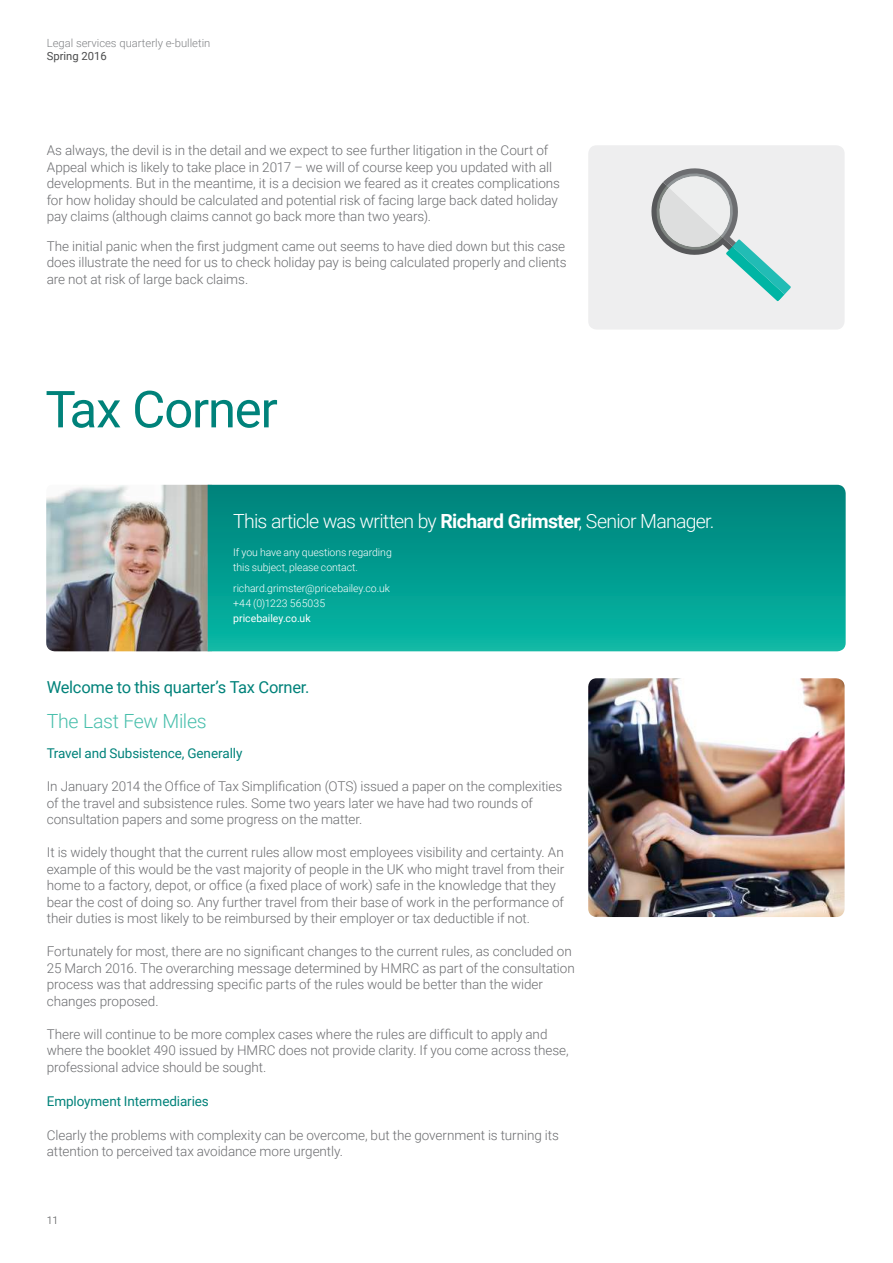
<style>
.page{position:relative;width:893px;height:1263px;background:#fff}
.page>*{position:absolute;margin:0;border:0;box-sizing:border-box;transform-origin:0 0}
.t1{font:51px "Roboto";letter-spacing:-.025em;color:#00827a}
.t2{font:300 19.5px "Roboto";letter-spacing:-.04em;color:#fff}
.t3{font:300 19.5px "Roboto";letter-spacing:-.02em;color:#48bfac}
.t4{font:16.5px "Roboto";letter-spacing:-.015em;color:#00827a}
.t5{font:300 13.5px/16.5px "Roboto";letter-spacing:-.005em;color:#6c6d70}
.t6{font:13.5px "Roboto";letter-spacing:-.005em;color:#00827a}
.t7{font:300 11.25px "Roboto";color:#808285}
.t8{font:11.25px "Roboto";color:#4b4c4d}
.t9{font:300 10.5px/15px "Roboto";letter-spacing:-.005em;color:#fff}
.t10{font:10.5px "Roboto";color:#fff}
.t11{font:300 10.5px "Roboto";color:#4b4c4d}
.s1{font-weight:700}
</style>
<div class="page">
<div style="left:588px;top:145px;width:257px;height:185px;background:#eeeeef;border-radius:8px"></div>
<img style="left:588px;top:678px;width:257px;height:239px">
<img style="left:46px;top:485px;width:162px;height:166px">
<svg style="left:208px;top:485px;width:638px;height:166px;background:#029b8f"></svg>
<svg style="left:651px;top:168px;width:140px;height:133px"></svg>
<p class="t7" style="left:47px;top:35px;width:165px">Legal services quarterly e-bulletin</p>
<p class="t8" style="left:47px;top:48px;width:62px">Spring 2016</p>
<p class="t5" style="left:47px;top:142px;width:515px">As always, the devil is in the detail and we expect to see further litigation in the Court of Appeal which is likely to take place in 2017 – we will of course keep you updated with all developments. But in the meantime, it is a decision we feared as it creates complications for how holiday should be calculated and potential risk of facing large back dated holiday pay claims (although claims cannot go back more than two years).</p>
<p class="t5" style="left:47px;top:237px;width:521px;text-align:justify">The initial panic when the first judgment came out seems to have died down but this case does illustrate the need for us to check holiday pay is being calculated properly and clients are not at risk of large back claims.</p>
<h1 class="t1" style="left:45px;top:373px;width:234px">Tax Corner</h1>
<h2 class="t2" style="left:233px;top:508px;width:483px">This article was written by <span class="s1">Richard Grimster</span>, Senior Manager.</h2>
<p class="t9" style="left:233px;top:544px;width:160px">If you have any questions regarding this subject, please contact.</p>
<p class="t9" style="left:233px;top:581px;width:158px">richard.grimster@pricebailey.co.uk +44 (0)1223 565035</p>
<p class="t10" style="left:233px;top:611px;width:79px">pricebailey.co.uk</p>
<p class="t4" style="left:47px;top:675px;width:264px">Welcome to this quarter’s Tax Corner.</p>
<h2 class="t3" style="left:47px;top:707px;width:161px">The Last Few Miles</h2>
<p class="t6" style="left:47px;top:744px;width:197px">Travel and Subsistence, Generally</p>
<p class="t5" style="left:47px;top:778px;width:517px">In January 2014 the Office of Tax Simplification (OTS) issued a paper on the complexities of the travel and subsistence rules. Some two years later we have had two rounds of consultation papers and some progress on the matter.</p>
<p class="t5" style="left:47px;top:844px;width:519px">It is widely thought that the current rules allow most employees visibility and certainty. An example of this would be the vast majority of people in the UK who might travel from their home to a factory, depot, or office (a fixed place of work) safe in the knowledge that they bear the cost of doing so. Any further travel from their base of work in the performance of their duties is most likely to be reimbursed by their employer or tax deductible if not.</p>
<p class="t5" style="left:47px;top:943px;width:530px">Fortunately for most, there are no significant changes to the current rules, as concluded on 25 March 2016. The overarching message determined by HMRC as part of the consultation process was that addressing specific parts of the rules would be better than the wider changes proposed.</p>
<p class="t5" style="left:47px;top:1025px;width:523px">There will continue to be more complex cases where the rules are difficult to apply and where the booklet 490 issued by HMRC does not provide clarity. If you come across these, professional advice should be sought.</p>
<p class="t6" style="left:47px;top:1092px;width:164px">Employment Intermediaries</p>
<p class="t5" style="left:47px;top:1126px;width:514px">Clearly the problems with complexity can be overcome, but the government is turning its attention to perceived tax avoidance more urgently.</p>
<p class="t11" style="left:47px;top:1213px;width:13px">11</p>
</div>
